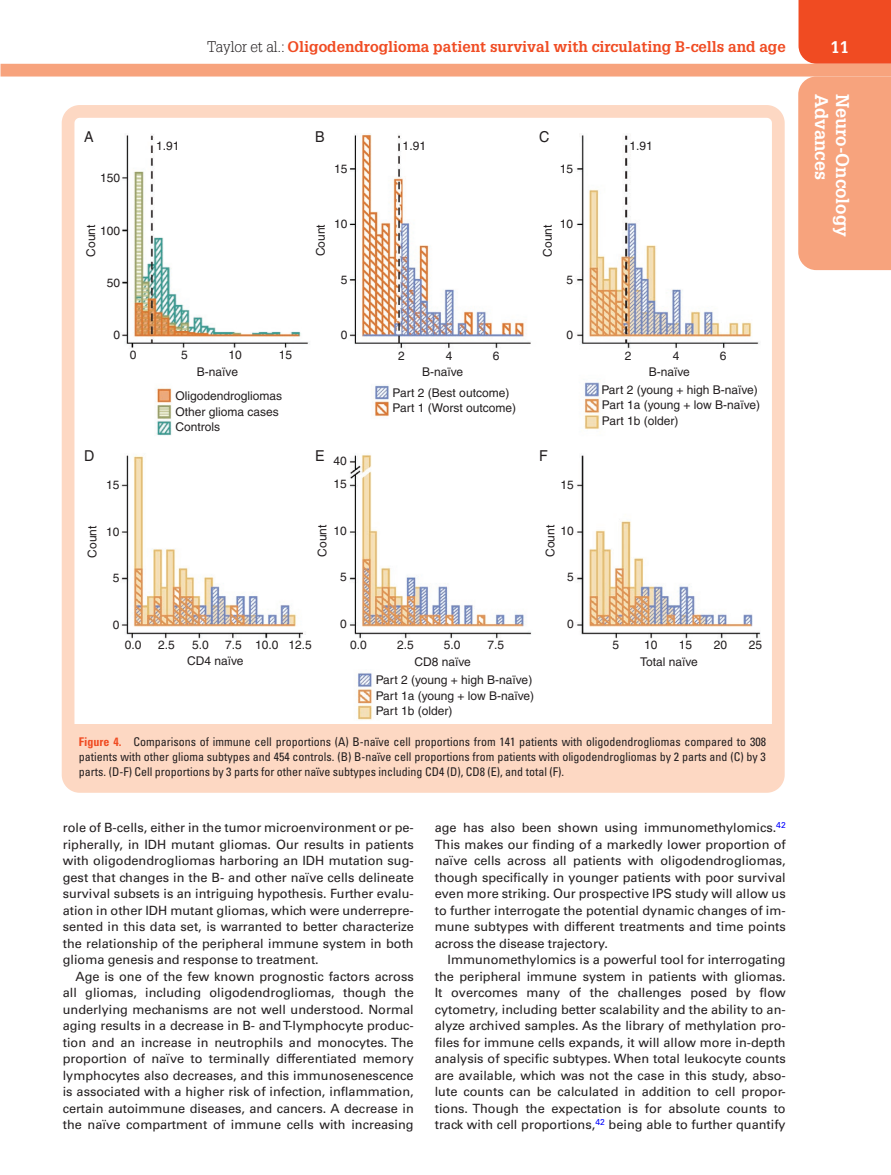
<style>
.page{position:relative;width:891px;height:1175px;background:#fff}
.page>*{position:absolute;margin:0;border:0;box-sizing:border-box;transform-origin:0 0}
.t1{font:700 18px "Glypha LT Std";color:#fff}
.t2{font:700 16.5px "Glypha LT Std";color:#fff}
.t3{font:700 15px "Glypha LT Std";color:#f04b22}
.t4{font:15px "Helvetica";color:#231f20;scale:.95 1}
.TextInd{font:12.75px/16.5px "Univers LT Std";color:#231f20;text-align:justify}
.t5{font:12px/15.6px "Helvetica";color:#231f20}
.FigCapt{font:condensed 12px/15px "Univers LT Std";color:#231f20;text-align:justify}
.s1{font-weight:300;color:#231f20}
.s2{font-weight:700;color:#f04b22}
</style>
<div class="page">
<div style="left:798px;top:76px;width:93px;height:194px;background:#f7a37d"></div>
<div style="left:799px;top:0;width:92px;height:64px;background:#f04b22"></div>
<div style="left:1px;top:64px;width:890px;height:12px;background:#f7a37d"></div>
<img style="left:121px;top:134px;width:640px;height:586px">
<div style="left:73px;top:724px;width:700px;height:59px;background:#fdd8c3"></div>
<div style="left:62px;top:105px;width:723px;height:687px;border:13px solid #fdd8c3;border-radius:12px"></div>
<p class="t3" style="left:207px;top:37px;width:580px"><span class="s1">Taylor et al.:</span> Oligodendroglioma patient survival with circulating B-cells and age</p>
<p class="t2" style="left:831px;top:37px;width:20px">11</p>
<p class="t4" style="left:84px;top:128px;width:12px">A</p>
<p class="t4" style="left:315px;top:128px;width:12px">B</p>
<p class="t4" style="left:539px;top:128px;width:12px">C</p>
<p class="t5" style="left:403px;top:138px;width:25px">1.91</p>
<p class="t5" style="left:156px;top:138px;width:25px">1.91</p>
<p class="t5" style="left:629px;top:138px;width:25px">1.91</p>
<p class="t5" style="left:100px;top:170px;width:22px">150</p>
<p class="t5" style="left:334px;top:161px;width:15px">15</p>
<p class="t5" style="left:560px;top:161px;width:15px">15</p>
<p class="t5" style="left:83px;top:257px;width:34px;rotate:-90deg">Count</p>
<p class="t5" style="left:100px;top:222px;width:22px">100</p>
<p class="t5" style="left:313px;top:256px;width:34px;rotate:-90deg">Count</p>
<p class="t5" style="left:334px;top:216px;width:15px">10</p>
<p class="t5" style="left:540px;top:257px;width:34px;rotate:-90deg">Count</p>
<p class="t5" style="left:560px;top:216px;width:15px">10</p>
<p class="t5" style="left:107px;top:275px;width:15px">50</p>
<p class="t5" style="left:341px;top:271px;width:8px">5</p>
<p class="t5" style="left:567px;top:271px;width:8px">5</p>
<p class="t5" style="left:114px;top:327px;width:8px">0</p>
<p class="t5" style="left:341px;top:327px;width:8px">0</p>
<p class="t5" style="left:567px;top:327px;width:8px">0</p>
<p class="t5" style="left:130px;top:347px;width:8px">0</p>
<p class="t5" style="left:181px;top:347px;width:8px">5</p>
<p class="t5" style="left:197px;top:347px;width:46px;line-height:16.8px;text-indent:32px">10<br>B-naïve</p>
<p class="t5" style="left:176px;top:388px;width:108px">Oligodendrogliomas<br>Other glioma cases</p>
<p class="t5" style="left:393px;top:384px;width:118px">Part 2 (Best outcome)</p>
<p class="t5" style="left:601px;top:382px;width:160px">Part 2 (young + high B-naïve)<br>Part 1a (young + low B-naïve)<br>Part 1b (older)</p>
<p class="t5" style="left:279px;top:347px;width:15px">15</p>
<p class="t5" style="left:398px;top:348px;width:8px">2</p>
<p class="t5" style="left:422px;top:348px;width:43px;text-indent:24px">4<br>B-naïve</p>
<p class="t5" style="left:493px;top:348px;width:8px">6</p>
<p class="t5" style="left:625px;top:348px;width:8px">2</p>
<p class="t5" style="left:649px;top:348px;width:43px;text-indent:24px">4<br>B-naïve</p>
<p class="t5" style="left:720px;top:348px;width:8px">6</p>
<p class="t5" style="left:393px;top:400px;width:125px">Part 1 (Worst outcome)</p>
<p class="t5" style="left:176px;top:419px;width:46px">Controls</p>
<p class="t4" style="left:84px;top:447px;width:12px">D</p>
<p class="t4" style="left:315px;top:447px;width:12px">E</p>
<p class="t4" style="left:539px;top:447px;width:11px">F</p>
<p class="t5" style="left:333px;top:453px;width:15px">40</p>
<p class="t5" style="left:106px;top:477px;width:15px">15</p>
<p class="t5" style="left:333px;top:476px;width:15px">15</p>
<p class="t5" style="left:560px;top:477px;width:15px">15</p>
<p class="t5" style="left:85px;top:557px;width:34px;rotate:-90deg">Count</p>
<p class="t5" style="left:106px;top:524px;width:15px">10</p>
<p class="t5" style="left:113px;top:570px;width:8px">5</p>
<p class="t5" style="left:113px;top:617px;width:8px">0</p>
<p class="t5" style="left:125px;top:637px;width:18px">0.0</p>
<p class="t5" style="left:315px;top:556px;width:34px;rotate:-90deg">Count</p>
<p class="t5" style="left:543px;top:557px;width:34px;rotate:-90deg">Count</p>
<p class="t5" style="left:333px;top:523px;width:15px">10</p>
<p class="t5" style="left:560px;top:523px;width:15px">10</p>
<p class="t5" style="left:340px;top:569px;width:8px">5</p>
<p class="t5" style="left:567px;top:569px;width:8px">5</p>
<p class="t5" style="left:340px;top:615px;width:8px">0</p>
<p class="t5" style="left:567px;top:615px;width:8px">0</p>
<p class="t5" style="left:187px;top:636px;width:58px;line-height:16.2px;text-align:right">7.5<br>CD4 naïve</p>
<p class="t5" style="left:255px;top:637px;width:58px">10.0 12.5</p>
<p class="t5" style="left:350px;top:637px;width:18px">0.0</p>
<p class="t5" style="left:397px;top:637px;width:18px">2.5</p>
<p class="t5" style="left:376px;top:671px;width:160px">Part 2 (young + high B-naïve)<br>Part 1a (young + low B-naïve)<br>Part 1b (older)</p>
<p class="t5" style="left:415px;top:637px;width:58px;line-height:16.2px;text-indent:29px">5.0<br>CD8 naïve</p>
<p class="t5" style="left:488px;top:637px;width:18px">7.5</p>
<p class="t5" style="left:612px;top:637px;width:8px">5</p>
<p class="t5" style="left:644px;top:637px;width:15px">10</p>
<p class="t5" style="left:158px;top:637px;width:18px">2.5</p>
<p class="t5" style="left:192px;top:637px;width:18px">5.0</p>
<p class="t5" style="left:640px;top:637px;width:59px;line-height:16.2px;text-indent:39px">15<br>Total naïve</p>
<p class="t5" style="left:714px;top:637px;width:15px">20</p>
<p class="t5" style="left:749px;top:637px;width:15px">25</p>
<p class="FigCapt" style="left:79px;top:733px;width:689px"><span class="s2">Figure 4.</span> Comparisons of immune cell proportions (A) B-naïve cell proportions from 141 patients with oligodendrogliomas compared to 308 patients with other glioma subtypes and 454 controls. (B) B-naïve cell proportions from patients with oligodendrogliomas by 2 parts and (C) by 3 parts. (D-F) Cell proportions by 3 parts for other naïve subtypes including CD4 (D), CD8 (E), and total (F).</p>
<p class="TextInd" style="left:63px;top:819px;width:353px">role of B-cells, either in the tumor microenvironment or pe&shy;ripherally, in IDH mutant gliomas. Our results in patients with oligodendrogliomas harboring an IDH mutation sug&shy;gest that changes in the B- and other naïve cells delineate survival subsets is an intriguing hypothesis. Further evalu&shy;ation in other IDH mutant gliomas, which were underrepre&shy;sented in this data set, is warranted to better characterize the relationship of the peripheral immune system in both glioma genesis and response to treatment.</p>
<p class="TextInd" style="left:63px;top:967px;width:353px;text-indent:13px">Age is one of the few known prognostic factors across all gliomas, including oligodendrogliomas, though the underlying mechanisms are not well understood. Normal aging results in a decrease in B- and T-lymphocyte produc&shy;tion and an increase in neutrophils and monocytes. The proportion of naïve to terminally differentiated memory lymphocytes also decreases, and this immunosenescence is associated with a higher risk of infection, inflammation, certain autoimmune diseases, and cancers. A decrease in the naïve compartment of immune cells with increasing</p>
<p class="TextInd" style="left:435px;top:819px;width:353px">age has also been shown using immunomethylomics.<sup>42<br></sup>This makes our finding of a markedly lower proportion of naïve cells across all patients with oligodendrogliomas, though specifically in younger patients with poor survival even more striking. Our prospective IPS study will allow us to further interrogate the potential dynamic changes of im&shy;mune subtypes with different treatments and time points across the disease trajectory.</p>
<p class="TextInd" style="left:435px;top:951px;width:353px;text-indent:13px">Immunomethylomics is a powerful tool for interrogating the peripheral immune system in patients with gliomas.<br>It overcomes many of the challenges posed by flow cytometry, including better scalability and the ability to an&shy;alyze archived samples. As the library of methylation pro&shy;files for immune cells expands, it will allow more in-depth analysis of specific subtypes. When total leukocyte counts are available, which was not the case in this study, abso&shy;lute counts can be calculated in addition to cell propor&shy;tions. Though the expectation is for absolute counts to track with cell proportions,<sup>42</sup> being able to further quantify</p>
<h1 class="t1" style="left:833px;top:94px;width:88px;rotate:90deg">Advances</h1>
<h1 class="t1" style="left:854px;top:94px;width:145px;rotate:90deg">Neuro-Oncology</h1>
</div>
